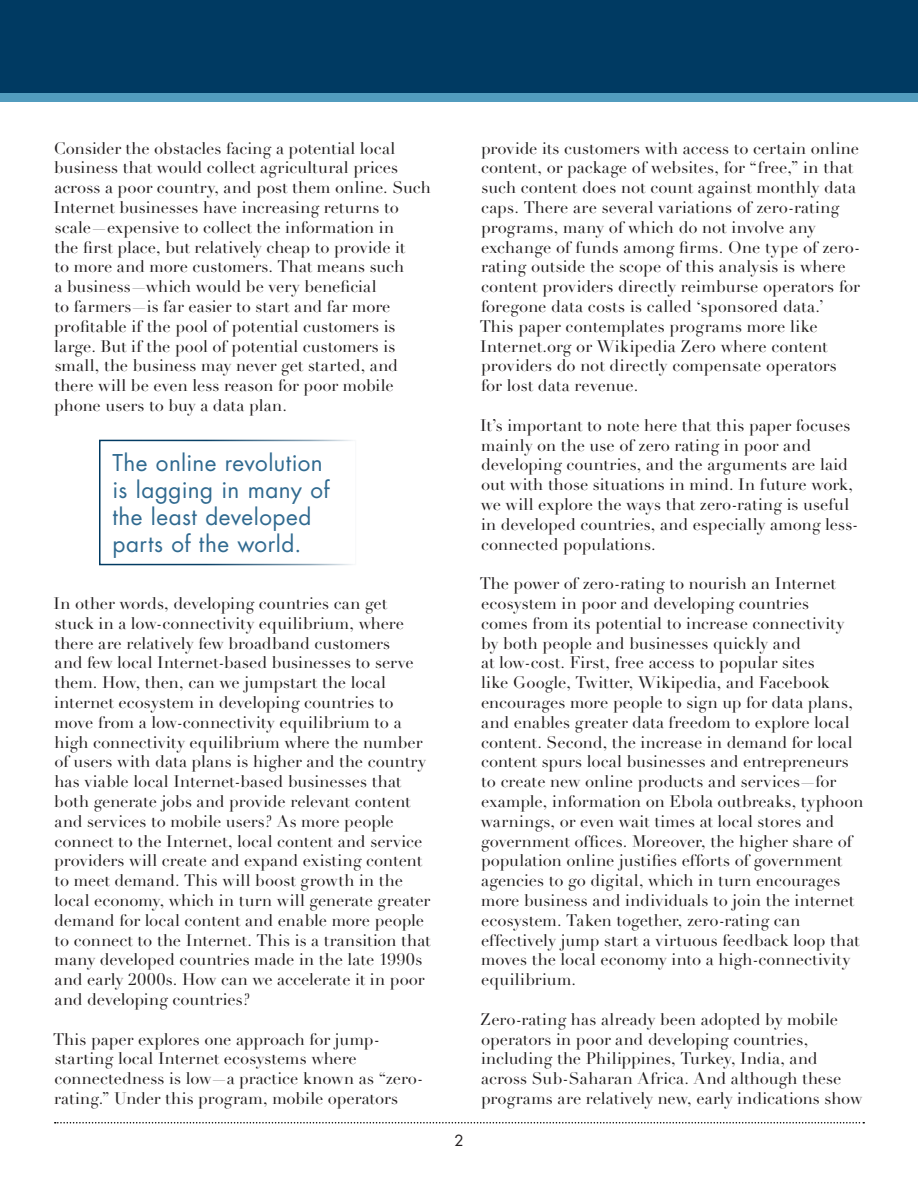
<style>
.page{position:relative;width:918px;height:1188px;background:#fff}
.page>*{position:absolute;margin:0;border:0;box-sizing:border-box;transform-origin:0 0}
.call-out_text{font:22.5px/27px "Futura";letter-spacing:.02em;color:#306a90}
.Body_text{font:16.5px/19.8px "Didot LH";letter-spacing:.005em;color:#231f20}
.t1{font:15px "Futura";color:#231f20}
</style>
<div class="page">
<svg style="left:55px;top:1122px;width:809px;height:2px"></svg>
<div style="left:0;top:0;width:918px;height:93px;background:#003a62"></div>
<div style="left:0;top:93px;width:918px;height:8px;background:#529cbe"></div>
<div style="left:99px;top:440px;width:257px;height:125px;border:2px solid #003a62"></div>
<p class="Body_text" style="left:54px;top:138px;width:379px">Consider the obstacles facing a potential local business that would collect agricultural prices across a poor country, and post them online. Such Internet businesses have increasing returns to scale—expensive to collect the information in<br>the first place, but relatively cheap to provide it<br>to more and more customers. That means such<br>a business—which would be very beneficial<br>to farmers—is far easier to start and far more profitable if the pool of potential customers is large. But if the pool of potential customers is small, the business may never get started, and there will be even less reason for poor mobile phone users to buy a data plan.</p>
<p class="call-out_text" style="left:112px;top:449px;width:219px">The online revolution is lagging in many of the least developed parts of the world.</p>
<p class="Body_text" style="left:54px;top:594px;width:379px">In other words, developing countries can get<br>stuck in a low-connectivity equilibrium, where there are relatively few broadband customers<br>and few local Internet-based businesses to serve them. How, then, can we jumpstart the local internet ecosystem in developing countries to move from a low-connectivity equilibrium to a high connectivity equilibrium where the number of users with data plans is higher and the country has viable local Internet-based businesses that both generate jobs and provide relevant content and services to mobile users? As more people connect to the Internet, local content and service providers will create and expand existing content to meet demand. This will boost growth in the local economy, which in turn will generate greater demand for local content and enable more people to connect to the Internet. This is a transition that many developed countries made in the late 1990s and early 2000s. How can we accelerate it in poor and developing countries?</p>
<p class="Body_text" style="left:53px;top:1029px;width:372px">This paper explores one approach for jump&shy;starting local Internet ecosystems where connectedness is low—a practice known as “zero&shy;rating.” Under this program, mobile operators</p>
<p class="t1" style="left:454px;top:1130px;width:11px">2</p>
<p class="Body_text" style="left:480px;top:138px;width:382px">provide its customers with access to certain online content, or package of websites, for “free,” in that such content does not count against monthly data caps. There are several variations of zero-rating programs, many of which do not involve any exchange of funds among firms. One type of zero&shy;rating outside the scope of this analysis is where content providers directly reimburse operators for foregone data costs is called ‘sponsored data.’<br>This paper contemplates programs more like Internet.org or Wikipedia Zero where content providers do not directly compensate operators for lost data revenue.</p>
<p class="Body_text" style="left:480px;top:416px;width:380px">It’s important to note here that this paper focuses mainly on the use of zero rating in poor and developing countries, and the arguments are laid out with those situations in mind. In future work, we will explore the ways that zero-rating is useful in developed countries, and especially among less&shy;connected populations.</p>
<p class="Body_text" style="left:480px;top:574px;width:385px">The power of zero-rating to nourish an Internet ecosystem in poor and developing countries<br>comes from its potential to increase connectivity by both people and businesses quickly and<br>at low-cost. First, free access to popular sites<br>like Google, Twitter, Wikipedia, and Facebook encourages more people to sign up for data plans, and enables greater data freedom to explore local content. Second, the increase in demand for local content spurs local businesses and entrepreneurs to create new online products and services—for example, information on Ebola outbreaks, typhoon warnings, or even wait times at local stores and government offices. Moreover, the higher share of population online justifies efforts of government agencies to go digital, which in turn encourages more business and individuals to join the internet ecosystem. Taken together, zero-rating can effectively jump start a virtuous feedback loop that moves the local economy into a high-connectivity equilibrium.</p>
<p class="Body_text" style="left:480px;top:1010px;width:384px">Zero-rating has already been adopted by mobile operators in poor and developing countries, including the Philippines, Turkey, India, and across Sub-Saharan Africa. And although these programs are relatively new, early indications show</p>
</div>
